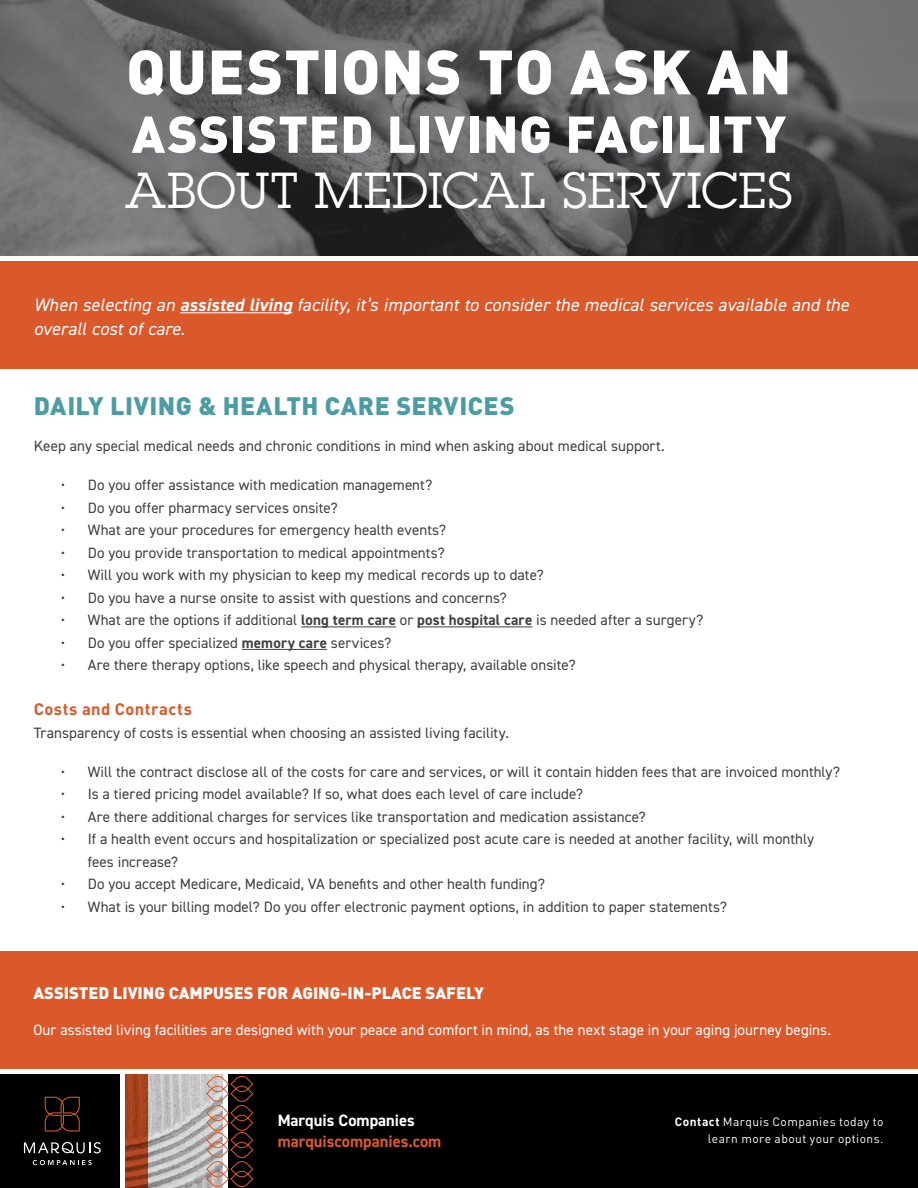
<style>
.page{position:relative;width:918px;height:1188px;background:#fff}
.page>*{position:absolute;margin:0;border:0;box-sizing:border-box;transform-origin:0 0}
.t1{font:900 61.5px "DIN";letter-spacing:.01em;color:#fff}
.t2{font:900 51px "DIN";letter-spacing:.01em;color:#fff}
.t3{font:49.5px "Lubalin Graph Std";letter-spacing:.015em;color:#fff}
.t4{font:900 24.9px "DIN";letter-spacing:.02em;color:#4d9ca3}
.t5{font:italic 18px/24px "DIN2014";letter-spacing:.01em;color:#fff}
.t6{font:900 16.5px "DIN";color:#fff}
.t7{font:700 16.5px "DIN2014";color:#dc582a}
.t8{font:700 16.5px "DIN";letter-spacing:.03em;color:#dc582a}
.t9{font:700 16.5px "DIN2014";color:#fff}
.t10{font:15px/22.5px "DIN2014";letter-spacing:.005em;color:#414042}
.t11{font:15px "DIN2014";letter-spacing:.005em;color:#fff}
.t12{font:12px/16.5px "DIN";letter-spacing:.035em;color:#fff;text-align:right}
.s1{font-weight:700}
</style>
<div class="page">
<div style="left:0;top:951px;width:918px;height:119px;background:#da582a"></div>
<svg style="left:0;top:0;width:918px;height:256px;background:#555758"></svg>
<div style="left:0;top:258px;width:918px;height:110px;background:#da582a"></div>
<hr style="left:180px;top:312px;width:112px;height:1px;background:#fff">
<hr style="left:0;top:256px;width:918px;height:4px;background:#fff">
<div style="left:227px;top:1073px;width:691px;height:115px;background:#000"></div>
<div style="left:0;top:1073px;width:120px;height:115px;background:#000"></div>
<img style="left:125px;top:1074px;width:80px;height:114px">
<svg style="left:45px;top:1097px;width:35px;height:35px"></svg>
<svg style="left:24px;top:1142px;width:77px;height:11px"></svg>
<svg style="left:33px;top:1160px;width:59px;height:5px"></svg>
<svg style="left:205px;top:1073px;width:49px;height:115px"></svg>
<hr style="left:301px;top:627px;width:95px;height:1px;background:#414042">
<hr style="left:417px;top:627px;width:115px;height:1px;background:#414042">
<hr style="left:242px;top:649px;width:85px;height:1px;background:#414042">
<hr style="left:0;top:1069px;width:918px;height:4px;background:#fff">
<h1 class="t1" style="left:126px;top:31px;width:667px">QUESTIONS TO ASK AN</h1>
<h2 class="t2" style="left:132px;top:100px;width:656px">ASSISTED LIVING FACILITY</h2>
<h3 class="t3" style="left:125px;top:160px;width:669px">ABOUT MEDICAL SERVICES</h3>
<p class="t5" style="left:34px;top:292px;width:817px">When selecting an <span class="s1">assisted living</span> facility, it’s important to consider the medical services available and the overall cost of care.</p>
<h3 class="t4" style="left:34px;top:390px;width:482px">DAILY LIVING &amp; HEALTH CARE SERVICES</h3>
<p class="t10" style="left:34px;top:435px;width:632px">Keep any special medical needs and chronic conditions in mind when asking about medical support.</p>
<p class="t10" style="left:61px;top:474px;width:373px">• Do you offer assistance with medication management?</p>
<p class="t10" style="left:61px;top:496px;width:278px">• Do you offer pharmacy services onsite?</p>
<p class="t10" style="left:61px;top:519px;width:387px">• What are your procedures for emergency health events?</p>
<p class="t10" style="left:61px;top:541px;width:385px">• Do you provide transportation to medical appointments?</p>
<p class="t10" style="left:61px;top:564px;width:485px">• Will you work with my physician to keep my medical records up to date?</p>
<p class="t10" style="left:61px;top:586px;width:448px">• Do you have a nurse onsite to assist with questions and concerns?</p>
<p class="t10" style="left:61px;top:609px;width:644px">• What are the options if additional <span class="s1">long term care</span> or <span class="s1">post hospital care</span> is needed after a surgery?</p>
<p class="t10" style="left:61px;top:631px;width:332px">• Do you offer specialized <span class="s1">memory care</span> services?</p>
<p class="t10" style="left:61px;top:654px;width:516px">• Are there therapy options, like speech and physical therapy, available onsite?</p>
<p class="t8" style="left:34px;top:699px;width:160px">Costs and Contracts</p>
<p class="t10" style="left:34px;top:721px;width:477px">Transparency of costs is essential when choosing an assisted living facility.</p>
<p class="t10" style="left:61px;top:760px;width:781px">• Will the contract disclose all of the costs for care and services, or will it contain hidden fees that are invoiced monthly?</p>
<p class="t10" style="left:61px;top:783px;width:524px">• Is a tiered pricing model available? If so, what does each level of care include?</p>
<p class="t10" style="left:61px;top:805px;width:587px">• Are there additional charges for services like transportation and medication assistance?</p>
<p class="t10" style="left:88px;top:828px;width:728px;text-indent:-27px">• If a health event occurs and hospitalization or specialized post acute care is needed at another facility, will monthly fees increase?</p>
<p class="t10" style="left:61px;top:873px;width:486px">• Do you accept Medicare, Medicaid, VA benefits and other health funding?</p>
<p class="t10" style="left:61px;top:895px;width:668px">• What is your billing model? Do you offer electronic payment options, in addition to paper statements?</p>
<p class="t6" style="left:33px;top:982px;width:452px">ASSISTED LIVING CAMPUSES FOR AGING-IN-PLACE SAFELY</p>
<p class="t11" style="left:33px;top:1020px;width:799px">Our assisted living facilities are designed with your peace and comfort in mind, as the next stage in your aging journey begins.</p>
<p class="t9" style="left:278px;top:1109px;width:139px">Marquis Companies</p>
<p class="t7" style="left:278px;top:1130px;width:165px">marquiscompanies.com</p>
<p class="t12" style="left:675px;top:1113px;width:210px"><span class="s1">Contact</span> Marquis Companies today to learn more about your options.</p>
</div>
